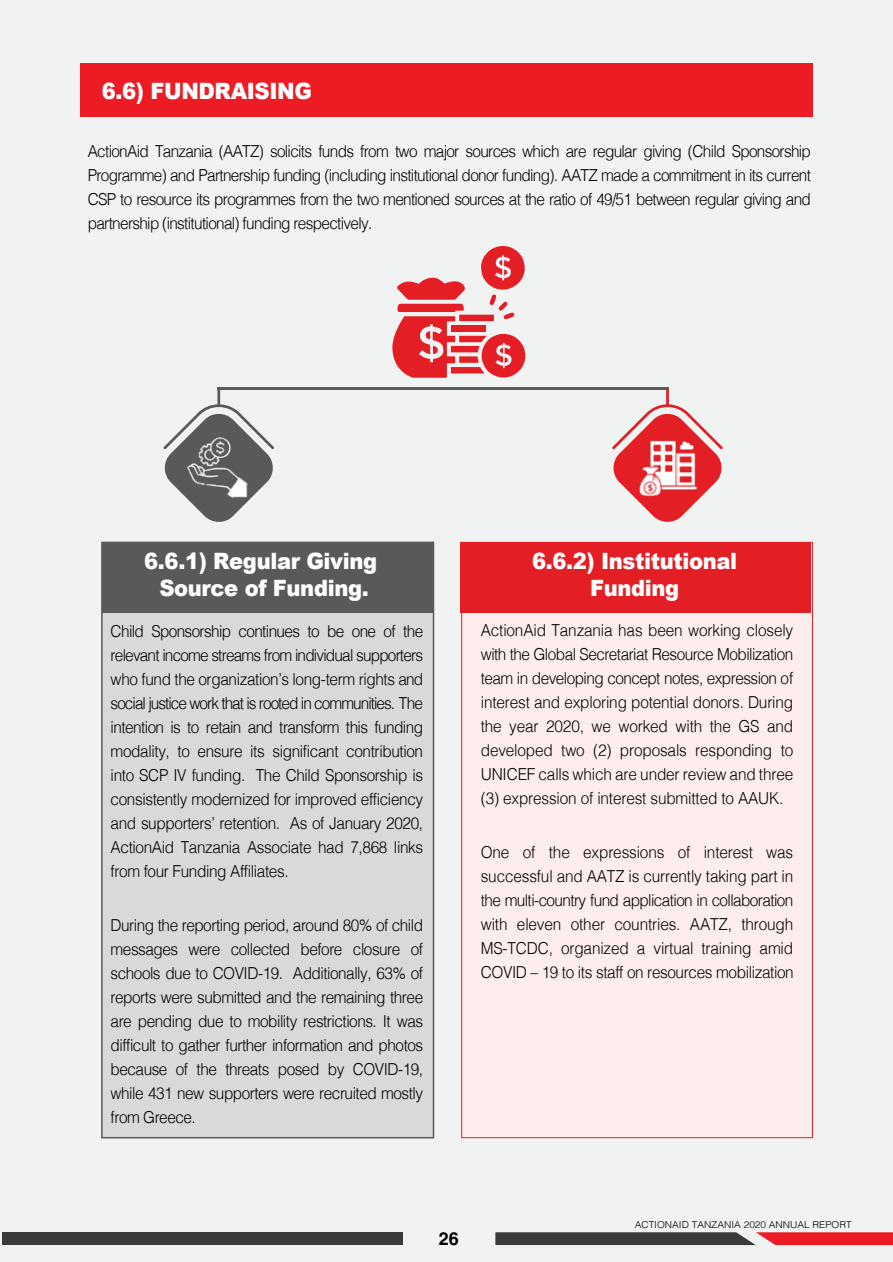
<style>
.page{position:relative;width:893px;height:1262px;background:#fff}
.page>*{position:absolute;margin:0;border:0;box-sizing:border-box;transform-origin:0 0}
.t1{font:900 22.5px/27px "Arial";letter-spacing:-.015em;color:#fff;text-align:center;scale:.94 1}
.t2{font:700 18px "Helvetica LT Std";color:#000}
.t3{font:300 16.5px/24px "Helvetica";letter-spacing:-.025em;color:#000;text-align:justify;scale:.93 1}
.t4{font:300 9.45px "Helvetica";color:#000;scale:1.06 1}
</style>
<div class="page">
<div style="left:0;top:0;width:892px;height:1262px;background:#f1f2f2"></div>
<svg style="left:495px;top:1232px;width:397px;height:13px;background:#7f3d41"></svg>
<div style="left:2px;top:1232px;width:400px;height:13px;background:#3b3a3c"></div>
<svg style="left:163px;top:390px;width:111px;height:132px"></svg>
<svg style="left:612px;top:387px;width:111px;height:135px"></svg>
<hr style="left:217px;top:387px;width:451px;height:3px;background:#5b5b5b">
<div style="left:101px;top:541px;width:333px;height:597px;background:#d9d9d9;border:2px solid #58595b"></div>
<div style="left:460px;top:542px;width:351px;height:595px;background:#fdeeed"></div>
<div style="left:102px;top:542px;width:331px;height:70px;background:#58595b"></div>
<div style="left:460px;top:542px;width:351px;height:70px;background:#e31e24"></div>
<svg style="left:392px;top:246px;width:134px;height:132px"></svg>
<div style="left:80px;top:63px;width:732px;height:54px;background:#ed1c24"></div>
<img style="left:637px;top:437px;width:61px;height:61px">
<img style="left:184px;top:434px;width:67px;height:64px">
<h1 class="t1" style="left:102px;top:77px;width:225px">6.6) FUNDRAISING</h1>
<p class="t3" style="left:88px;top:138px;width:779px">ActionAid Tanzania (AATZ) solicits funds from two major sources which are regular giving (Child Sponsorship Programme) and Partnership funding (including institutional donor funding). AATZ made a commitment in its current CSP to resource its programmes from the two mentioned sources at the ratio of 49/51 between regular giving and partnership (institutional) funding respectively.</p>
<h1 class="t1" style="left:144px;top:546px;width:249px">6.6.1) Regular Giving<br>Source of Funding.</h1>
<h1 class="t1" style="left:532px;top:546px;width:220px">6.6.2) Institutional<br>Funding</h1>
<p class="t3" style="left:111px;top:618px;width:337px">Child Sponsorship continues to be one of the relevant income streams from individual supporters who fund the organization’s long-term rights and social justice work that is rooted in communities. The intention is to retain and transform this funding modality, to ensure its significant contribution into SCP IV funding. The Child Sponsorship is consistently modernized for improved efficiency and supporters’ retention. As of January 2020, ActionAid Tanzania Associate had 7,868 links from four Funding Affiliates.</p>
<p class="t3" style="left:111px;top:912px;width:337px">During the reporting period, around 80% of child messages were collected before closure of schools due to COVID-19. Additionally, 63% of reports were submitted and the remaining three are pending due to mobility restrictions. It was difficult to gather further information and photos because of the threats posed by COVID-19, while 431 new supporters were recruited mostly from Greece.</p>
<p class="t3" style="left:481px;top:617px;width:337px">ActionAid Tanzania has been working closely with the Global Secretariat Resource Mobilization team in developing concept notes, expression of interest and exploring potential donors. During the year 2020, we worked with the GS and developed two (2) proposals responding to UNICEF calls which are under review and three (3) expression of interest submitted to AAUK.</p>
<p class="t3" style="left:481px;top:839px;width:338px">One of the expressions of interest was successful and AATZ is currently taking part in the multi-country fund application in collaboration with eleven other countries. AATZ, through MS-TCDC, organized a virtual training amid COVID – 19 to its staff on resources mobilization</p>
<p class="t2" style="left:439px;top:1227px;width:22px">26</p>
<p class="t4" style="left:634px;top:1216px;width:206px">ACTIONAID TANZANIA 2020 ANNUAL REPORT</p>
</div>
